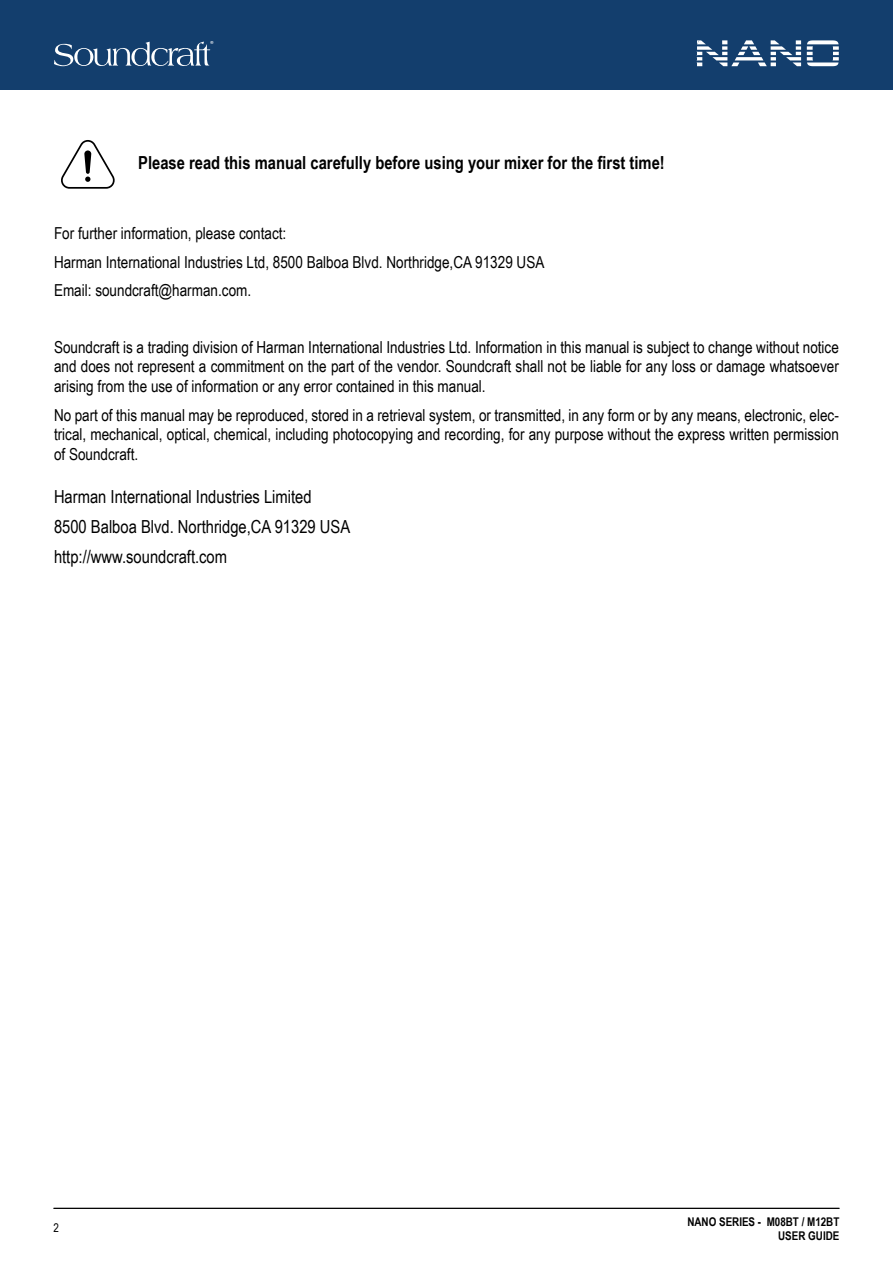
<style>
.page{position:relative;width:893px;height:1263px;background:#fff}
.page>*{position:absolute;margin:0;border:0;box-sizing:border-box;transform-origin:0 0}
.t1{font:18px/30.2px "Arial Narrow";color:#000}
.t2{font:700 18px "Arial Narrow";color:#000}
.t3{font:16.5px/19.8px "Arial Narrow";color:#000;text-align:justify}
.t4{font:700 12px/14.4px "Arial Narrow";color:#000;text-align:right}
.t5{font:12px "Arial Narrow";color:#000}
.t6{font:8.85px "Myriad Pro";color:#fff}
</style>
<div class="page">
<div style="left:0;top:0;width:893px;height:89px;background:#133e6d"></div>
<hr style="left:54px;top:1208px;width:785px;height:1px;background:#000">
<svg style="left:54px;top:42px;width:156px;height:24px"></svg>
<svg style="left:807px;top:40px;width:32px;height:26px"></svg>
<svg style="left:697px;top:40px;width:104px;height:26px"></svg>
<svg style="left:61px;top:140px;width:54px;height:49px"></svg>
<p class="t6" style="left:210px;top:38px;width:5px">®</p>
<p class="t2" style="left:138px;top:149px;width:528px">Please read this manual carefully before using your mixer for the first time!</p>
<p class="t3" style="left:54px;top:219px;width:492px;line-height:28.3px;text-align:left">For further information, please contact:<br>Harman International Industries Ltd, 8500 Balboa Blvd. Northridge,CA 91329 USA<br>Email: soundcraft@harman.com.</p>
<p class="t3" style="left:54px;top:336px;width:786px">Soundcraft is a trading division of Harman International Industries Ltd. Information in this manual is subject to change without notice and does not represent a commitment on the part of the vendor. Soundcraft shall not be liable for any loss or damage whatsoever arising from the use of information or any error contained in this manual.</p>
<p class="t3" style="left:54px;top:404px;width:786px">No part of this manual may be reproduced, stored in a retrieval system, or transmitted, in any form or by any means, electronic, elec&shy;trical, mechanical, optical, chemical, including photocopying and recording, for any purpose without the express written permission of Soundcraft.</p>
<p class="t1" style="left:54px;top:481px;width:298px">Harman International Industries Limited<br>8500 Balboa Blvd. Northridge,CA 91329 USA http://www.soundcraft.com</p>
<p class="t5" style="left:54px;top:1219px;width:7px">2</p>
<p class="t4" style="left:687px;top:1214px;width:154px">NANO SERIES - M08BT / M12BT<br>USER GUIDE</p>
</div>
